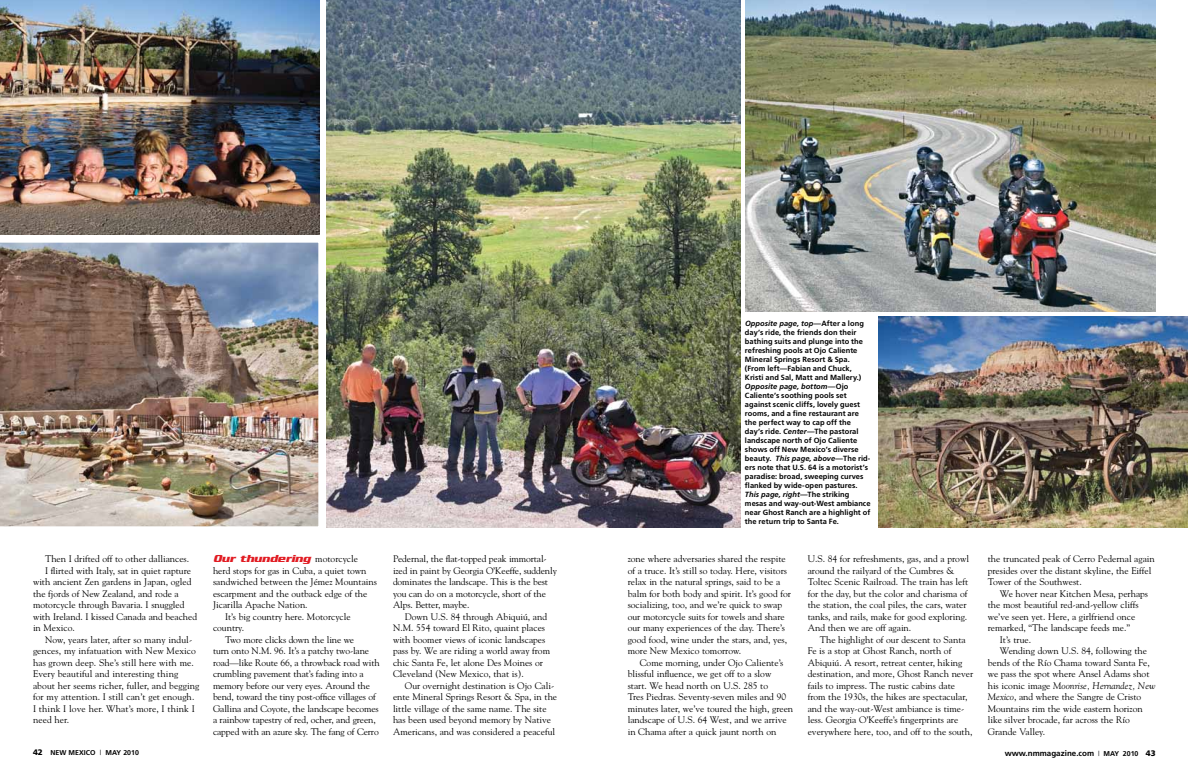
<style>
.page{position:relative;width:1188px;height:774px;background:#fff}
.page>*{position:absolute;margin:0;border:0;box-sizing:border-box;transform-origin:0 0}
.t1{font:italic 700 11px "Serpentine";color:#e11b22}
.t2{font:9.5px/11.5px "Goudy";color:#000}
.t3{font:italic 9.5px "Goudy";color:#000}
.t4{font:700 8px "Frutiger";color:#000}
.t5{font:700 7.5px/9px "Frutiger";letter-spacing:.005em;color:#000}
.t6{font:700 7px "Frutiger";color:#000}
.s1{font-family:"Goudy";font-weight:400;font-style:normal;font-size:9.5px;color:#000}
.s2{font-style:italic}
.s3{font-style:normal}
.s4{font-weight:900;font-size:8px}
.s5{font-weight:300}
.s6{font-weight:300;font-size:7px}
.s7{font-size:7px}
.s8{font-weight:900}
</style>
<div class="page">
<img style="left:326px;top:0;width:414px;height:528px">
<img style="left:878px;top:316px;width:310px;height:212px">
<img style="left:0;top:0;width:320px;height:231px">
<img style="left:0;top:231px;width:330px;height:297px">
<img style="left:745px;top:0;width:411px;height:312px">
<p class="t2" style="left:45px;top:553px;width:146px">Then I drifted off to other dalliances.</p>
<p class="t2" style="left:45px;top:564px;width:148px">I flirted with Italy, sat in quiet rapture</p>
<p class="t2" style="left:33px;top:576px;width:160px">with ancient Zen gardens in Japan, ogled</p>
<p class="t2" style="left:33px;top:587px;width:147px">the fjords of New Zealand, and rode a</p>
<p class="t2" style="left:33px;top:599px;width:153px">motorcycle through Bavaria. I snuggled</p>
<p class="t2" style="left:33px;top:610px;width:166px">with Ireland. I kissed Canada and beached</p>
<p class="t2" style="left:33px;top:622px;width:43px">in Mexico.</p>
<p class="t2" style="left:45px;top:633px;width:149px">Now, years later, after so many indul-</p>
<p class="t2" style="left:33px;top:645px;width:165px">gences, my infatuation with New Mexico</p>
<p class="t2" style="left:33px;top:656px;width:162px">has grown deep. She’s still here with me.</p>
<p class="t2" style="left:33px;top:668px;width:147px">Every beautiful and interesting thing</p>
<p class="t2" style="left:33px;top:679px;width:168px">about her seems richer, fuller, and begging</p>
<p class="t2" style="left:33px;top:691px;width:163px">for my attention. I still can’t get enough.</p>
<p class="t2" style="left:33px;top:702px;width:163px">I think I love her. What’s more, I think I</p>
<p class="t2" style="left:33px;top:714px;width:38px">need her.</p>
<p class="t1" style="left:213px;top:552px;width:147px">Our thundering <span class="s1">motorcycle</span></p>
<p class="t2" style="left:213px;top:564px;width:155px">herd stops for gas in Cuba, a quiet town</p>
<p class="t2" style="left:213px;top:576px;width:166px">sandwiched between the Jémez Mountains</p>
<p class="t2" style="left:213px;top:587px;width:156px">escarpment and the outback edge of the</p>
<p class="t2" style="left:213px;top:599px;width:96px">Jicarilla Apache Nation.</p>
<p class="t2" style="left:225px;top:610px;width:127px">It’s big country here. Motorcycle</p>
<p class="t2" style="left:213px;top:622px;width:33px">country.</p>
<p class="t2" style="left:225px;top:633px;width:131px">Two more clicks down the line we</p>
<p class="t2" style="left:213px;top:645px;width:158px">turn onto N.M. 96. It’s a patchy two-lane</p>
<p class="t2" style="left:213px;top:656px;width:168px">road—like Route 66, a throwback road with</p>
<p class="t2" style="left:213px;top:668px;width:152px">crumbling pavement that’s fading into a</p>
<p class="t2" style="left:213px;top:679px;width:158px">memory before our very eyes. Around the</p>
<p class="t2" style="left:213px;top:691px;width:164px">bend, toward the tiny post-office villages of</p>
<p class="t2" style="left:213px;top:702px;width:167px">Gallina and Coyote, the landscape becomes</p>
<p class="t2" style="left:213px;top:714px;width:164px">a rainbow tapestry of red, ocher, and green,</p>
<p class="t2" style="left:213px;top:725px;width:167px">capped with an azure sky. The fang of Cerro</p>
<p class="t2" style="left:393px;top:553px;width:165px">Pedernal, the flat-topped peak immortal&shy;ized in paint by Georgia O’Keeffe, suddenly dominates the landscape. This is the best you can do on a motorcycle, short of the Alps. Better, maybe.</p>
<p class="t2" style="left:393px;top:610px;width:159px;text-indent:12px">Down U.S. 84 through Abiquiú, and N.M. 554 toward El Rito, quaint places with boomer views of iconic landscapes pass by. We are riding a world away from chic Santa Fe, let alone Des Moines or Cleveland (New Mexico, that is).</p>
<p class="t2" style="left:393px;top:679px;width:166px;text-indent:12px">Our overnight destination is Ojo Cali&shy;ente Mineral Springs Resort &amp; Spa, in the little village of the same name. The site has been used beyond memory by Native Americans, and was considered a peaceful</p>
<p class="t5" style="left:745px;top:319px;width:127px"><span class="s2">Opposite page, top—</span>After a long day’s ride, the friends don their bathing suits and plunge into the refreshing pools at Ojo Caliente<br>Mineral Springs Resort &amp; Spa. (From left—Fabian and Chuck,<br>Kristi and Sal, Matt and Mallery.)<br><span class="s2">Opposite page, bottom—</span>Ojo<br>Caliente’s soothing pools set against scenic cliffs, lovely guest rooms, and a fine restaurant are the perfect way to cap off the day’s ride. <span class="s2">Center—</span>The pastoral landscape north of Ojo Caliente shows off New Mexico’s diverse beauty. <span class="s2">This page, above—</span>The rid&shy;ers note that U.S. 64 is a motorist’s paradise: broad, sweeping curves flanked by wide-open pastures.<br><span class="s2">This page, right—</span>The striking mesas and way-out-West ambiance near Ghost Ranch are a highlight of the return trip to Santa Fe.</p>
<p class="t2" style="left:628px;top:553px;width:165px">zone where adversaries shared the respite of a truce. It’s still so today. Here, visitors relax in the natural springs, said to be a balm for both body and spirit. It’s good for socializing, too, and we’re quick to swap our motorcycle suits for towels and share our many experiences of the day. There’s good food, wine under the stars, and, yes, more New Mexico tomorrow.</p>
<p class="t2" style="left:628px;top:656px;width:167px;text-indent:12px">Come morning, under Ojo Caliente’s blissful influence, we get off to a slow<br>start. We head north on U.S. 285 to<br>Tres Piedras. Seventy-seven miles and 90 minutes later, we’ve toured the high, green landscape of U.S. 64 West, and we arrive in Chama after a quick jaunt north on</p>
<p class="t2" style="left:808px;top:553px;width:163px">U.S. 84 for refreshments, gas, and a prowl around the railyard of the Cumbres &amp; Toltec Scenic Railroad. The train has left for the day, but the color and charisma of the station, the coal piles, the cars, water tanks, and rails, make for good exploring.<br>And then we are off again.</p>
<p class="t2" style="left:808px;top:633px;width:167px;text-indent:12px">The highlight of our descent to Santa Fe is a stop at Ghost Ranch, north of Abiquiú. A resort, retreat center, hiking destination, and more, Ghost Ranch never fails to impress. The rustic cabins date from the 1930s, the hikes are spectacular, and the way-out-West ambiance is time&shy;less. Georgia O’Keeffe’s fingerprints are everywhere here, too, and off to the south,</p>
<p class="t2" style="left:988px;top:553px;width:169px">the truncated peak of Cerro Pedernal again presides over the distant skyline, the Eiffel<br>Tower of the Southwest.</p>
<p class="t2" style="left:1000px;top:587px;width:150px">We hover near Kitchen Mesa, perhaps</p>
<p class="t2" style="left:988px;top:599px;width:152px">the most beautiful red-and-yellow cliffs</p>
<p class="t2" style="left:988px;top:610px;width:149px">we’ve seen yet. Here, a girlfriend once</p>
<p class="t2" style="left:988px;top:622px;width:144px">remarked, “The landscape feeds me.”</p>
<p class="t2" style="left:1000px;top:633px;width:33px">It’s true.</p>
<p class="t2" style="left:1000px;top:645px;width:149px">Wending down U.S. 84, following the</p>
<p class="t2" style="left:988px;top:656px;width:164px">bends of the Río Chama toward Santa Fe,</p>
<p class="t2" style="left:988px;top:668px;width:163px">we pass the spot where Ansel Adams shot</p>
<p class="t3" style="left:988px;top:680px;width:169px"><span class="s3">his iconic image</span> Moonrise, Hernandez, New</p>
<p class="t2" style="left:988px;top:691px;width:155px"><span class="s2">Mexico</span>, and where the Sangre de Cristo</p>
<p class="t2" style="left:988px;top:702px;width:157px">Mountains rim the wide eastern horizon</p>
<p class="t2" style="left:988px;top:714px;width:144px">like silver brocade, far across the Río</p>
<p class="t2" style="left:988px;top:726px;width:59px">Grande Valley.</p>
<p class="t6" style="left:33px;top:749px;width:107px"><span class="s4">42</span> NEW MEXICO <span class="s5">|</span> MAY 2010</p>
<p class="t4" style="left:1005px;top:749px;width:152px">www.nmmagazine.com <span class="s6">|</span> <span class="s7">MAY 2010</span> <span class="s8">43</span></p>
</div>
